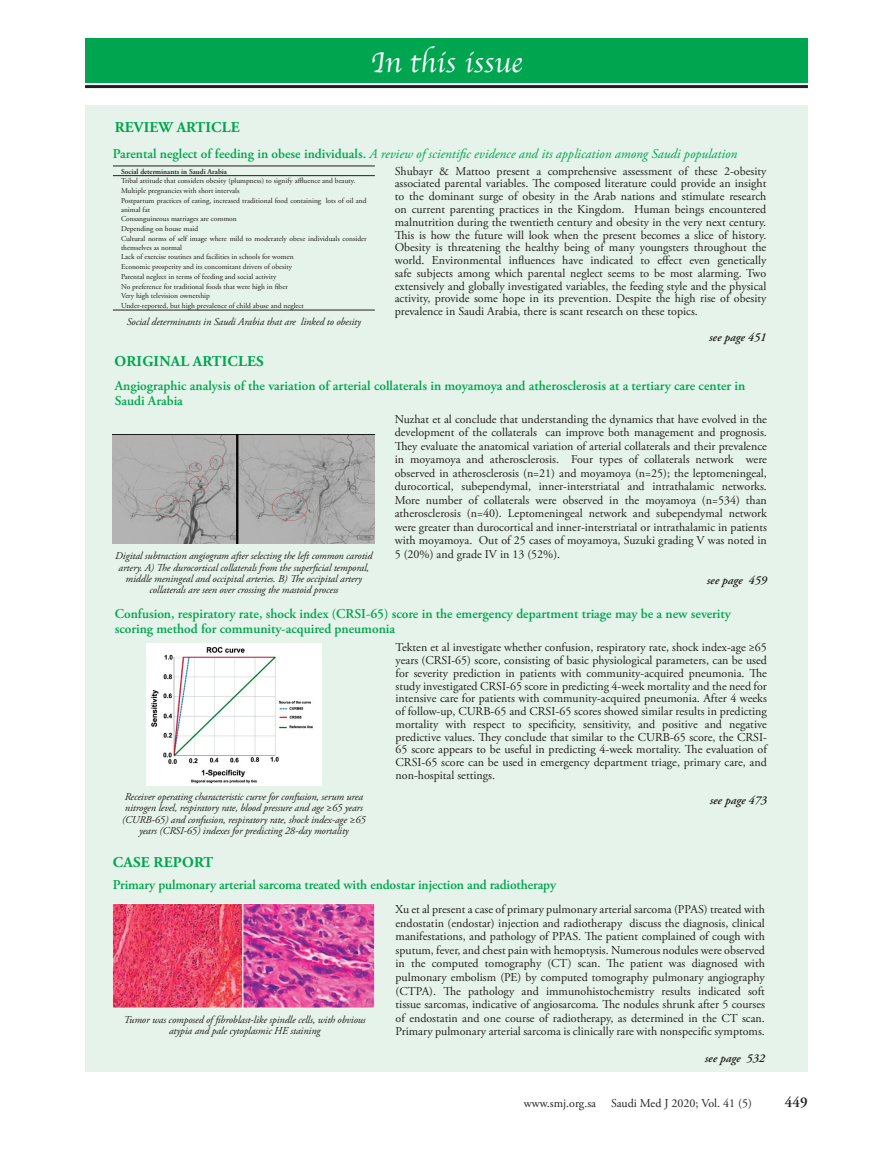
<style>
.page{position:relative;width:893px;height:1149px;background:#fff}
.page>*{position:absolute;margin:0;border:0;box-sizing:border-box;transform-origin:0 0}
.t1{font:30px "Apple Chancery";color:#fff}
.t2{font:700 15px "Adobe Garamond Pro";letter-spacing:.015em;color:#00a54f}
.t3{font:600 15px "Adobe Garamond Pro";color:#231f20}
.t4{font:600 13.5px/15px "Adobe Garamond Pro";color:#00a54f}
.t5{font:italic 13.5px "Adobe Garamond Pro";color:#00a54f}
.t6{font:12px/12.8px "Adobe Garamond Pro";color:#231f20;text-align:justify}
.t7{font:italic 600 12px "Adobe Garamond Pro";color:#231f20}
.t8{font:italic 10.5px/11.2px "Adobe Garamond Pro";letter-spacing:-.01em;color:#231f20;text-align:center}
.t9{font:7.5px/9.6px "Adobe Garamond Pro";color:#231f20}
.t10{font:600 7.5px "Adobe Garamond Pro";color:#231f20}
.s1{font-weight:600;font-style:normal}
</style>
<div class="page">
<div style="left:85px;top:106px;width:723px;height:965px;background:#e5f3ea"></div>
<div style="left:85px;top:38px;width:723px;height:44px;background:#00a54f"></div>
<hr style="left:85px;top:85px;width:723px;height:3px;background:#231f20">
<hr style="left:113px;top:166px;width:262px;height:1px;background:#231f20">
<hr style="left:113px;top:175px;width:262px;height:1px;background:#231f20">
<hr style="left:113px;top:310px;width:262px;height:1px;background:#231f20">
<img style="left:113px;top:434px;width:261px;height:110px">
<img style="left:147px;top:643px;width:175px;height:142px">
<img style="left:113px;top:903px;width:262px;height:104px">
<p class="t2" style="left:115px;top:119px;width:126px">REVIEW ARTICLE</p>
<h1 class="t1" style="left:371px;top:39px;width:153px">In this issue</h1>
<p class="t5" style="left:113px;top:145px;width:626px"><span class="s1">Parental neglect of feeding in obese individuals.</span> A review of scientific evidence and its application among Saudi population</p>
<p class="t10" style="left:121px;top:167px;width:108px">Social determinants in Saudi Arabia</p>
<p class="t9" style="left:121px;top:176px;width:247px">Tribal attitude that considers obesity (plumpness) to signify affluence and beauty.<br>Multiple pregnancies with short intervals<br>Postpartum practices of eating, increased traditional food containing lots of oil and animal fat<br>Consanguineous marriages are common<br>Depending on house maid<br>Cultural norms of self image where mild to moderately obese individuals consider themselves as normal<br>Lack of exercise routines and facilities in schools for women<br>Economic prosperity and its concomitant drivers of obesity<br>Parental neglect in terms of feeding and social activity<br>No preference for traditional foods that were high in fiber<br>Very high television ownership<br>Under-reported, but high prevalence of child abuse and neglect</p>
<p class="t6" style="left:395px;top:165px;width:373px">Shubayr &amp; Mattoo present a comprehensive assessment of these 2-obesity associated parental variables. The composed literature could provide an insight to the dominant surge of obesity in the Arab nations and stimulate research on current parenting practices in the Kingdom. Human beings encountered malnutrition during the twentieth century and obesity in the very next century.<br>This is how the future will look when the present becomes a slice of history.<br>Obesity is threatening the healthy being of many youngsters throughout the world. Environmental influences have indicated to effect even genetically safe subjects among which parental neglect seems to be most alarming. Two extensively and globally investigated variables, the feeding style and the physical activity, provide some hope in its prevention. Despite the high rise of obesity prevalence in Saudi Arabia, there is scant research on these topics.</p>
<p class="t7" style="left:709px;top:330px;width:59px">see page 451</p>
<p class="t8" style="left:127px;top:316px;width:236px">Social determinants in Saudi Arabia that are linked to obesity</p>
<p class="t2" style="left:114px;top:353px;width:151px">ORIGINAL ARTICLES</p>
<p class="t4" style="left:115px;top:378px;width:632px">Angiographic analysis of the variation of arterial collaterals in moyamoya and atherosclerosis at a tertiary care center in<br>Saudi Arabia</p>
<p class="t8" style="left:115px;top:550px;width:259px">Digital subtraction angiogram after selecting the left common carotid artery. A) The durocortical collaterals from the superficial temporal, middle meningeal and occipital arteries. B) The occipital artery collaterals are seen over crossing the mastoid process</p>
<p class="t6" style="left:395px;top:412px;width:374px;line-height:13.5px">Nuzhat et al conclude that understanding the dynamics that have evolved in the development of the collaterals can improve both management and prognosis.<br>They evaluate the anatomical variation of arterial collaterals and their prevalence in moyamoya and atherosclerosis. Four types of collaterals network were observed in atherosclerosis (n=21) and moyamoya (n=25); the leptomeningeal, durocortical, subependymal, inner-interstriatal and intrathalamic networks.<br>More number of collaterals were observed in the moyamoya (n=534) than atherosclerosis (n=40). Leptomeningeal network and subependymal network were greater than durocortical and inner-interstriatal or intrathalamic in patients with moyamoya. Out of 25 cases of moyamoya, Suzuki grading V was noted in 5 (20%) and grade IV in 13 (52%).</p>
<p class="t7" style="left:707px;top:573px;width:62px">see page 459</p>
<p class="t4" style="left:115px;top:606px;width:618px">Confusion, respiratory rate, shock index (CRSI-65) score in the emergency department triage may be a new severity scoring method for community-acquired pneumonia</p>
<p class="t8" style="left:122px;top:791px;width:245px">Receiver operating characteristic curve for confusion, serum urea nitrogen level, respiratory rate, blood pressure and age ≥65 years (CURB-65) and confusion, respiratory rate, shock index-age ≥65 years (CRSI-65) indexes for predicting 28-day mortality</p>
<p class="t2" style="left:113px;top:852px;width:102px">CASE REPORT</p>
<p class="t6" style="left:396px;top:641px;width:373px">Tekten et al investigate whether confusion, respiratory rate, shock index-age ≥65 years (CRSI-65) score, consisting of basic physiological parameters, can be used for severity prediction in patients with community-acquired pneumonia. The study investigated CRSI-65 score in predicting 4-week mortality and the need for intensive care for patients with community-acquired pneumonia. After 4 weeks of follow-up, CURB-65 and CRSI-65 scores showed similar results in predicting mortality with respect to specificity, sensitivity, and positive and negative predictive values. They conclude that similar to the CURB-65 score, the CRSI-65 score appears to be useful in predicting 4-week mortality. The evaluation of CRSI-65 score can be used in emergency department triage, primary care, and non-hospital settings.</p>
<p class="t7" style="left:710px;top:793px;width:59px">see page 473</p>
<p class="t4" style="left:113px;top:877px;width:445px">Primary pulmonary arterial sarcoma treated with endostar injection and radiotherapy</p>
<p class="t8" style="left:124px;top:1014px;width:243px">Tumor was composed of fibroblast-like spindle cells, with obvious atypia and pale cytoplasmic HE staining</p>
<p class="t6" style="left:396px;top:903px;width:371px;line-height:13.5px">Xu et al present a case of primary pulmonary arterial sarcoma (PPAS) treated with endostatin (endostar) injection and radiotherapy discuss the diagnosis, clinical manifestations, and pathology of PPAS. The patient complained of cough with sputum, fever, and chest pain with hemoptysis. Numerous nodules were observed in the computed tomography (CT) scan. The patient was diagnosed with pulmonary embolism (PE) by computed tomography pulmonary angiography (CTPA). The pathology and immunohistochemistry results indicated soft tissue sarcomas, indicative of angiosarcoma. The nodules shrunk after 5 courses of endostatin and one course of radiotherapy, as determined in the CT scan.<br>Primary pulmonary arterial sarcoma is clinically rare with nonspecific symptoms.</p>
<p class="t7" style="left:705px;top:1050px;width:62px">see page 532</p>
<p class="t6" style="left:524px;top:1096px;width:229px">www.smj.org.sa Saudi Med J 2020; Vol. 41 (5)</p>
<p class="t3" style="left:785px;top:1093px;width:24px">449</p>
</div>
